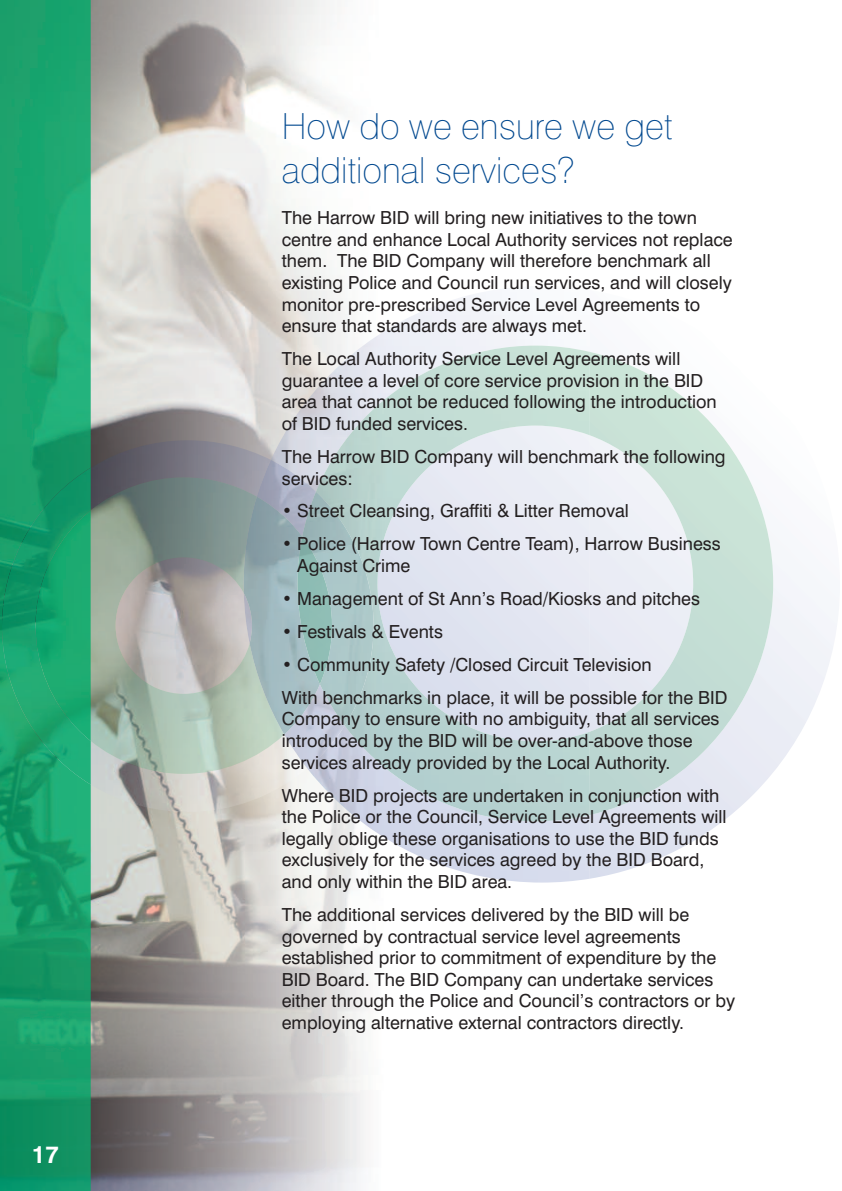
<style>
.page{position:relative;width:842px;height:1191px;background:#fff}
.page>*{position:absolute;margin:0;border:0;box-sizing:border-box;transform-origin:0 0}
.t1{font:100 36px/43.2px "Swiss 721 BT";color:#01488f}
.t2{font:700 24px "Swiss 721 BT";color:#fff}
.t3{font:18px/21.6px "Swiss 721 BT";color:#231f20}
</style>
<div class="page">
<img style="left:0;top:0;width:555px;height:1191px">
<img style="left:91px;top:768px;width:216px;height:44px">
<img style="left:91px;top:440px;width:180px;height:37px">
<img style="left:91px;top:477px;width:193px;height:297px">
<img style="left:307px;top:768px;width:283px;height:114px">
<img style="left:271px;top:286px;width:284px;height:174px">
<img style="left:284px;top:734px;width:32px;height:34px">
<img style="left:257px;top:460px;width:59px;height:36px">
<img style="left:244px;top:496px;width:72px;height:238px">
<img style="left:590px;top:352px;width:183px;height:463px">
<img style="left:316px;top:345px;width:274px;height:476px">
<img style="left:302px;top:491px;width:72px;height:234px">
<img style="left:297px;top:536px;width:35px;height:148px">
<img style="left:2px;top:468px;width:89px;height:316px">
<img style="left:36px;top:510px;width:55px;height:231px">
<h2 class="t2" style="left:32px;top:1145px;width:29px">17</h2>
<h1 class="t1" style="left:282px;top:108px;width:392px">How do we ensure we get additional services?</h1>
<p class="t3" style="left:282px;top:209px;width:452px">The Harrow BID will bring new initiatives to the town centre and enhance Local Authority services not replace them. The BID Company will therefore benchmark all existing Police and Council run services, and will closely monitor pre-prescribed Service Level Agreements to ensure that standards are always met.</p>
<p class="t3" style="left:282px;top:350px;width:436px">The Local Authority Service Level Agreements will guarantee a level of core service provision in the BID area that cannot be reduced following the introduction of BID funded services.</p>
<p class="t3" style="left:282px;top:447px;width:445px">The Harrow BID Company will benchmark the following services:</p>
<p class="t3" style="left:282px;top:502px;width:349px">• Street Cleansing, Graffiti &amp; Litter Removal</p>
<p class="t3" style="left:297px;top:535px;width:425px;text-indent:-15px">• Police (Harrow Town Centre Team), Harrow Business<br>Against Crime</p>
<p class="t3" style="left:282px;top:589px;width:420px">• Management of St Ann’s Road/Kiosks and pitches</p>
<p class="t3" style="left:282px;top:622px;width:163px">• Festivals &amp; Events</p>
<p class="t3" style="left:282px;top:650px;width:447px;line-height:33px">• Community Safety /Closed Circuit Television<br>With benchmarks in place, it will be possible for the BID</p>
<p class="t3" style="left:282px;top:710px;width:439px">Company to ensure with no ambiguity, that all services introduced by the BID will be over-and-above those services already provided by the Local Authority.</p>
<p class="t3" style="left:282px;top:786px;width:446px">Where BID projects are undertaken in conjunction with the Police or the Council, Service Level Agreements will legally oblige these organisations to use the BID funds exclusively for the services agreed by the BID Board, and only within the BID area.</p>
<p class="t3" style="left:282px;top:905px;width:455px">The additional services delivered by the BID will be governed by contractual service level agreements established prior to commitment of expenditure by the BID Board. The BID Company can undertake services either through the Police and Council’s contractors or by employing alternative external contractors directly.</p>
</div>
